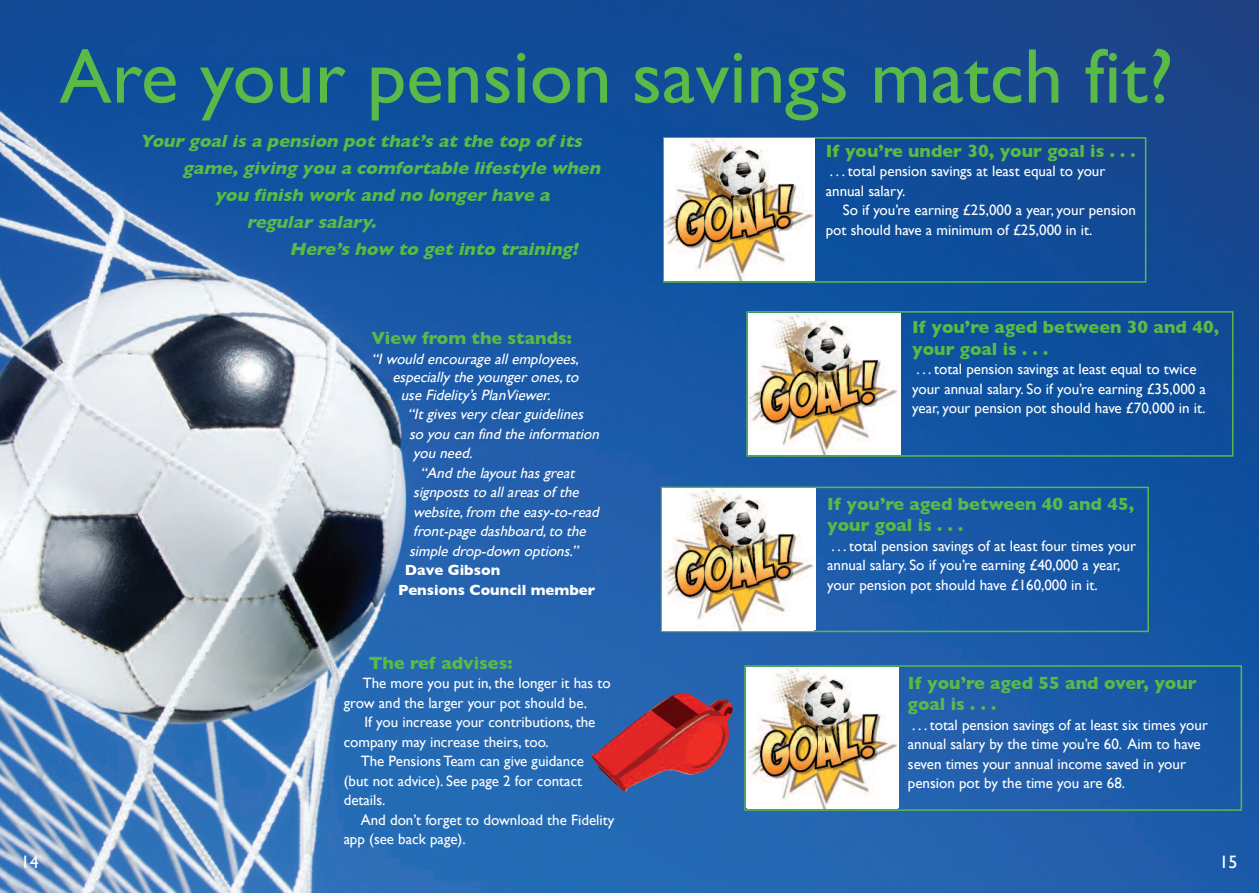
<style>
.page{position:relative;width:1259px;height:893px;background:#fff}
.page>*{position:absolute;margin:0;border:0;box-sizing:border-box;transform-origin:0 0}
.t1{font:78px "Gill Sans";color:#59ba47}
.t2{font:700 18px/21.8px "Gill Sans";color:#59ba47}
.t3{font:italic 700 18px "Gill Sans";color:#59ba47}
.t4{font:18px "Gill Sans";color:#fff}
.t5{font:15px/19.5px "Gill Sans";color:#fff}
.t6{font:italic 15px "Gill Sans";color:#fff}
.t7{font:700 15px/19.5px "Gill Sans";color:#fff}
</style>
<div class="page">
<img style="left:0;top:0;width:1259px;height:893px">
<div style="left:663px;top:137px;width:483px;height:146px;border:2px solid #59ba47"></div>
<img style="left:665px;top:139px;width:148px;height:142px">
<div style="left:661px;top:487px;width:488px;height:145px;border:2px solid #59ba47"></div>
<img style="left:663px;top:488px;width:150px;height:142px">
<div style="left:744px;top:665px;width:498px;height:146px;border:2px solid #59ba47"></div>
<div style="left:746px;top:667px;width:153px;height:141px;background:#fff"></div>
<img style="left:747px;top:668px;width:150px;height:140px">
<div style="left:746px;top:311px;width:487px;height:146px;border:2px solid #59ba47"></div>
<div style="left:748px;top:313px;width:153px;height:141px;background:#fff"></div>
<img style="left:748px;top:314px;width:149px;height:140px">
<img style="left:592px;top:693px;width:140px;height:98px">
<h1 class="t1" style="left:60px;top:31px;width:1115px">Are your pension savings match fit?</h1>
<p class="t3" style="left:140px;top:130px;width:447px">Your goal is a pension pot that’s at the top of its</p>
<p class="t3" style="left:183px;top:157px;width:422px">game, giving you a comfortable lifestyle when</p>
<p class="t3" style="left:215px;top:184px;width:339px">you finish work and no longer have a</p>
<p class="t3" style="left:247px;top:211px;width:134px">regular salary.</p>
<p class="t3" style="left:290px;top:238px;width:293px">Here’s how to get into training!</p>
<p class="t2" style="left:826px;top:140px;width:311px">If you’re under 30, your goal is . . .</p>
<p class="t5" style="left:826px;top:162px;width:281px">. . . total pension savings at least equal to your annual salary.</p>
<p class="t5" style="left:826px;top:201px;width:311px;text-indent:17px">So if you’re earning £25,000 a year, your pension pot should have a minimum of £25,000 in it.</p>
<p class="t2" style="left:371px;top:327px;width:202px">View from the stands:</p>
<p class="t6" style="left:371px;top:350px;width:212px">“I would encourage all employees,</p>
<p class="t6" style="left:392px;top:368px;width:191px">especially the younger ones, to</p>
<p class="t6" style="left:401px;top:386px;width:154px">use Fidelity ’s PlanViewer.</p>
<p class="t6" style="left:407px;top:405px;width:180px">“It gives very clear guidelines</p>
<p class="t6" style="left:409px;top:425px;width:194px">so you can find the information</p>
<p class="t6" style="left:413px;top:444px;width:64px">you need.</p>
<p class="t6" style="left:420px;top:464px;width:159px">“And the layout has great</p>
<p class="t6" style="left:413px;top:483px;width:170px">signposts to all areas of the</p>
<p class="t6" style="left:413px;top:503px;width:190px">website, from the easy-to-read</p>
<p class="t6" style="left:413px;top:522px;width:177px">front-page dashboard, to the</p>
<p class="t6" style="left:409px;top:542px;width:173px">simple drop-down options.”</p>
<p class="t7" style="left:398px;top:560px;width:198px;text-indent:7px">Dave Gibson<br>Pensions Council member</p>
<p class="t2" style="left:369px;top:652px;width:145px">The ref advises:</p>
<p class="t5" style="left:344px;top:673px;width:269px;text-indent:19px">The more you put in, the longer it has to grow and the larger your pot should be.</p>
<p class="t5" style="left:344px;top:712px;width:253px;text-indent:21px">If you increase your contributions, the company may increase theirs, too.</p>
<p class="t5" style="left:344px;top:751px;width:242px;text-indent:17px">The Pensions Team can give guidance (but not advice). See page 2 for contact details.</p>
<p class="t5" style="left:344px;top:810px;width:272px;text-indent:17px">And don’t forget to download the Fidelity app (see back page).</p>
<p class="t2" style="left:912px;top:316px;width:308px">If you’re aged between 30 and 40, your goal is . . .</p>
<p class="t5" style="left:912px;top:359px;width:295px">. . . total pension savings at least equal to twice your annual salary. So if you’re earning £35,000 a year, your pension pot should have £70,000 in it.</p>
<p class="t2" style="left:827px;top:493px;width:308px">If you’re aged between 40 and 45, your goal is . . .</p>
<p class="t5" style="left:827px;top:536px;width:310px">. . . total pension savings of at least four times your annual salary. So if you’re earning £40,000 a year, your pension pot should have £160,000 in it.</p>
<p class="t2" style="left:908px;top:672px;width:290px">If you’re aged 55 and over, your goal is . . .</p>
<p class="t5" style="left:908px;top:715px;width:301px">. . . total pension savings of at least six times your annual salary by the time you’re 60. Aim to have seven times your annual income saved in your pension pot by the time you are 68.</p>
<p class="t4" style="left:21px;top:851px;width:19px">14</p>
<p class="t4" style="left:1219px;top:851px;width:19px">15</p>
</div>
